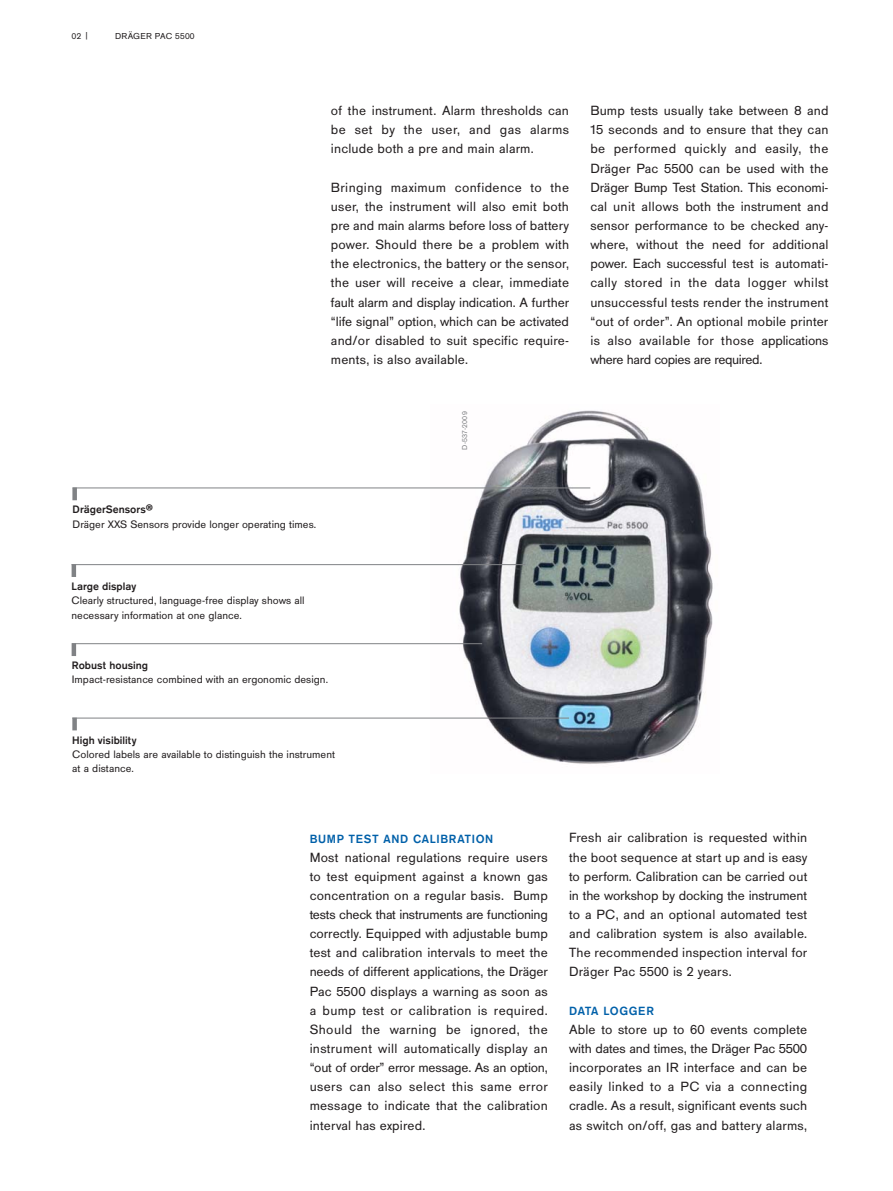
<style>
.page{position:relative;width:893px;height:1191px;background:#fff}
.page>*{position:absolute;margin:0;border:0;box-sizing:border-box;transform-origin:0 0}
.t1{font:13.8px/19.2px "Draeger San";letter-spacing:.01em;color:#231f20;text-align:justify}
.t2{font:700 12.3px "Draeger San";letter-spacing:.055em;color:#0060a9}
.t3{font:11.25px/14.2px "Draeger San";color:#231f20}
.t4{font:700 11.25px "Draeger San";color:#231f20}
.t5{font:9px "Draeger San";letter-spacing:.025em;color:#231f20}
.t6{font:9px "Draeger San Tab";color:#231f20}
.t7{font:7.5px "Draeger San";letter-spacing:.025em;color:#808285}
</style>
<div class="page">
<img style="left:430px;top:410px;width:283px;height:354px">
<hr style="left:72px;top:643px;width:410px;height:1px;background:#808285">
<hr style="left:72px;top:643px;width:4px;height:13px;background:#808285">
<hr style="left:72px;top:564px;width:453px;height:1px;background:#808285">
<hr style="left:72px;top:564px;width:4px;height:13px;background:#808285">
<hr style="left:73px;top:487px;width:517px;height:1px;background:#808285">
<div style="left:72px;top:487px;width:5px;height:13px;background:#808285"></div>
<hr style="left:72px;top:718px;width:497px;height:1px;background:#808285">
<div style="left:72px;top:717px;width:5px;height:13px;background:#808285"></div>
<p class="t6" style="left:72px;top:32px;width:19px">02 |</p>
<p class="t5" style="left:115px;top:32px;width:81px">DRÄGER PAC 5500</p>
<p class="t1" style="left:331px;top:102px;width:240px">of the instrument. Alarm thresholds can be set by the user, and gas alarms include both a pre and main alarm.</p>
<p class="t1" style="left:331px;top:179px;width:240px">Bringing maximum confidence to the user, the instrument will also emit both pre and main alarms before loss of battery power. Should there be a problem with the electronics, the battery or the sensor, the user will receive a clear, immediate fault alarm and display indication. A further “life signal” option, which can be activated and/or disabled to suit specific require&shy;ments, is also available.</p>
<p class="t7" style="left:462px;top:450px;width:40px;rotate:-90deg">D-537-2009</p>
<p class="t1" style="left:590px;top:102px;width:240px">Bump tests usually take between 8 and 15 seconds and to ensure that they can be performed quickly and easily, the Dräger Pac 5500 can be used with the Dräger Bump Test Station. This economi&shy;cal unit allows both the instrument and sensor performance to be checked any&shy;where, without the need for additional power. Each successful test is automati&shy;cally stored in the data logger whilst unsuccessful tests render the instrument “out of order”. An optional mobile printer is also available for those applications where hard copies are required.</p>
<p class="t4" style="left:73px;top:505px;width:82px">DrägerSensors®</p>
<p class="t3" style="left:73px;top:518px;width:245px">Dräger XXS Sensors provide longer operating times.</p>
<p class="t4" style="left:72px;top:582px;width:66px">Large display</p>
<p class="t3" style="left:72px;top:594px;width:235px">Clearly structured, language-free display shows all necessary information at one glance.</p>
<p class="t4" style="left:72px;top:661px;width:78px">Robust housing</p>
<p class="t3" style="left:72px;top:673px;width:258px">Impact-resistance combined with an ergonomic design.</p>
<p class="t4" style="left:72px;top:735px;width:66px">High visibility</p>
<p class="t3" style="left:72px;top:748px;width:264px">Colored labels are available to distinguish the instrument at a distance.</p>
<p class="t2" style="left:310px;top:833px;width:185px">BUMP TEST AND CALIBRATION</p>
<p class="t1" style="left:310px;top:848px;width:240px">Most national regulations require users to test equipment against a known gas concentration on a regular basis. Bump tests check that instruments are functioning correctly. Equipped with adjustable bump test and calibration intervals to meet the needs of different applications, the Dräger Pac 5500 displays a warning as soon as a bump test or calibration is required.<br>Should the warning be ignored, the instrument will automatically display an “out of order” error message. As an option, users can also select this same error message to indicate that the calibration interval has expired.</p>
<p class="t1" style="left:569px;top:829px;width:240px">Fresh air calibration is requested within the boot sequence at start up and is easy to perform. Calibration can be carried out in the workshop by docking the instrument to a PC, and an optional automated test and calibration system is also available.<br>The recommended inspection interval for Dräger Pac 5500 is 2 years.</p>
<p class="t2" style="left:569px;top:1006px;width:86px">DATA LOGGER</p>
<p class="t1" style="left:569px;top:1021px;width:240px">Able to store up to 60 events complete with dates and times, the Dräger Pac 5500 incorporates an IR interface and can be easily linked to a PC via a connecting cradle. As a result, significant events such as switch on/off, gas and battery alarms,</p>
</div>
